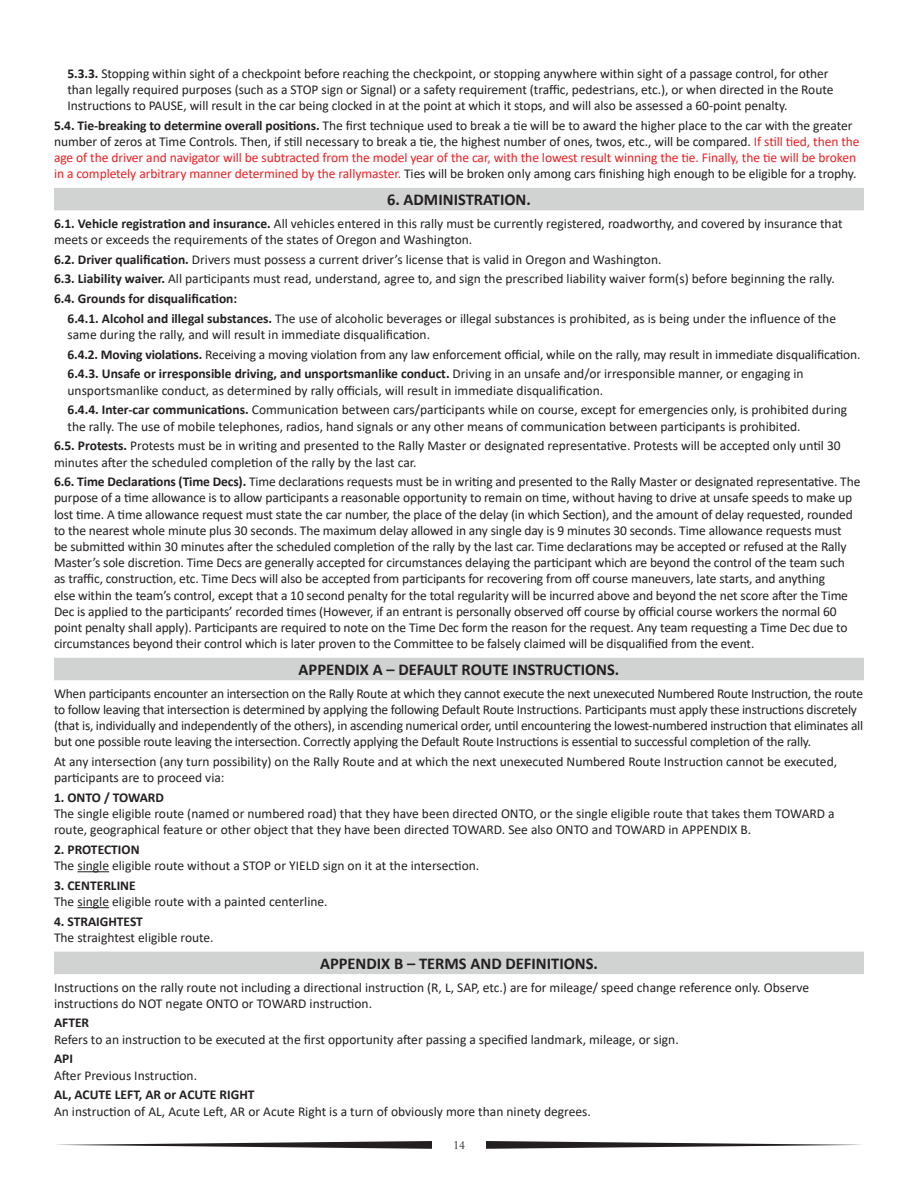
<style>
.page{position:relative;width:918px;height:1188px;background:#fff}
.page>*{position:absolute;margin:0;border:0;box-sizing:border-box;transform-origin:0 0}
.t1{font:700 16.5px "Calibri";color:#231f20}
.t2{font:13.5px/16.2px "Calibri";letter-spacing:-.01em;color:#231f20}
.t3{font:700 13.5px "Calibri";color:#231f20}
.t4{font:10.5px "Trajan Pro";color:#231f20}
.s1{font-weight:700}
.s2{color:#ed2024}
</style>
<div class="page">
<svg style="left:56px;top:1141px;width:376px;height:8px"></svg>
<svg style="left:486px;top:1141px;width:376px;height:8px"></svg>
<div style="left:54px;top:188px;width:810px;height:22px;background:#d1d2d2"></div>
<div style="left:54px;top:658px;width:810px;height:22px;background:#d1d2d2"></div>
<hr style="left:77px;top:871px;width:32px;height:1px;background:#231f20">
<hr style="left:77px;top:907px;width:32px;height:1px;background:#231f20">
<div style="left:54px;top:952px;width:810px;height:22px;background:#d1d2d2"></div>
<p class="t2" style="left:68px;top:65px;width:767px"><span class="s1">5.3.3.</span> Stopping within sight of a checkpoint before reaching the checkpoint, or stopping anywhere within sight of a passage control, for other than legally required purposes (such as a STOP sign or Signal) or a safety requirement (traffic, pedestrians, etc.), or when directed in the Route<br>Instructions to PAUSE, will result in the car being clocked in at the point at which it stops, and will also be assessed a 60-point penalty.</p>
<p class="t2" style="left:54px;top:117px;width:807px"><span class="s1">5.4. Tie-breaking to determine overall positions.</span> The first technique used to break a tie will be to award the higher place to the car with the greater number of zeros at Time Controls. Then, if still necessary to break a tie, the highest number of ones, twos, etc., will be compared. <span class="s2">If still tied, then the age of the driver and navigator will be subtracted from the model year of the car, with the lowest result winning the tie. Finally, the tie will be broken in a completely arbitrary manner determined by the rallymaster.</span> Ties will be broken only among cars finishing high enough to be eligible for a trophy.</p>
<p class="t1" style="left:387px;top:188px;width:145px">6. ADMINISTRATION.</p>
<p class="t2" style="left:54px;top:215px;width:790px"><span class="s1">6.1. Vehicle registration and insurance.</span> All vehicles entered in this rally must be currently registered, roadworthy, and covered by insurance that meets or exceeds the requirements of the states of Oregon and Washington.</p>
<p class="t2" style="left:54px;top:249px;width:782px;line-height:19.6px"><span class="s1">6.2. Driver qualification.</span> Drivers must possess a current driver’s license that is valid in Oregon and Washington.<br><span class="s1">6.3. Liability waiver.</span> All participants must read, understand, agree to, and sign the prescribed liability waiver form(s) before beginning the rally.<br><span class="s1">6.4. Grounds for disqualification:</span></p>
<p class="t2" style="left:68px;top:310px;width:770px"><span class="s1">6.4.1. Alcohol and illegal substances.</span> The use of alcoholic beverages or illegal substances is prohibited, as is being under the influence of the same during the rally, and will result in immediate disqualification.</p>
<p class="t2" style="left:68px;top:344px;width:795px;line-height:19.6px"><span class="s1">6.4.2. Moving violations.</span> Receiving a moving violation from any law enforcement official, while on the rally, may result in immediate disqualification.<br><span class="s1">6.4.3. Unsafe or irresponsible driving, and unsportsmanlike conduct.</span> Driving in an unsafe and/or irresponsible manner, or engaging in</p>
<p class="t2" style="left:68px;top:380px;width:781px;line-height:19.6px">unsportsmanlike conduct, as determined by rally officials, will result in immediate disqualification.<br><span class="s1">6.4.4. Inter-car communications.</span> Communication between cars/participants while on course, except for emergencies only, is prohibited during</p>
<p class="t2" style="left:54px;top:416px;width:788px;line-height:19.6px;text-indent:14px">the rally. The use of mobile telephones, radios, hand signals or any other means of communication between participants is prohibited.<br><span class="s1">6.5. Protests.</span> Protests must be in writing and presented to the Rally Master or designated representative. Protests will be accepted only until 30</p>
<p class="t2" style="left:54px;top:452px;width:808px;line-height:19.6px">minutes after the scheduled completion of the rally by the last car.<br><span class="s1">6.6. Time Declarations (Time Decs).</span> Time declarations requests must be in writing and presented to the Rally Master or designated representative. The</p>
<p class="t2" style="left:54px;top:490px;width:800px">purpose of a time allowance is to allow participants a reasonable opportunity to remain on time, without having to drive at unsafe speeds to make up lost time. A time allowance request must state the car number, the place of the delay (in which Section), and the amount of delay requested, rounded to the nearest whole minute plus 30 seconds. The maximum delay allowed in any single day is 9 minutes 30 seconds. Time allowance requests must be submitted within 30 minutes after the scheduled completion of the rally by the last car. Time declarations may be accepted or refused at the Rally Master’s sole discretion. Time Decs are generally accepted for circumstances delaying the participant which are beyond the control of the team such as traffic, construction, etc. Time Decs will also be accepted from participants for recovering from off course maneuvers, late starts, and anything<br>else within the team’s control, except that a 10 second penalty for the total regularity will be incurred above and beyond the net score after the Time Dec is applied to the participants’ recorded times (However, if an entrant is personally observed off course by official course workers the normal 60 point penalty shall apply). Participants are required to note on the Time Dec form the reason for the request. Any team requesting a Time Dec due to circumstances beyond their control which is later proven to the Committee to be falsely claimed will be disqualified from the event.</p>
<p class="t1" style="left:299px;top:658px;width:322px">APPENDIX A – DEFAULT ROUTE INSTRUCTIONS.</p>
<p class="t2" style="left:54px;top:685px;width:811px">When participants encounter an intersection on the Rally Route at which they cannot execute the next unexecuted Numbered Route Instruction, the route to follow leaving that intersection is determined by applying the following Default Route Instructions. Participants must apply these instructions discretely (that is, individually and independently of the others), in ascending numerical order, until encountering the lowest-numbered instruction that eliminates all but one possible route leaving the intersection. Correctly applying the Default Route Instructions is essential to successful completion of the rally.</p>
<p class="t2" style="left:54px;top:753px;width:785px">At any intersection (any turn possibility) on the Rally Route and at which the next unexecuted Numbered Route Instruction cannot be executed, participants are to proceed via:</p>
<p class="t3" style="left:54px;top:788px;width:112px">1. ONTO / TOWARD</p>
<p class="t2" style="left:54px;top:805px;width:782px">The single eligible route (named or numbered road) that they have been directed ONTO, or the single eligible route that takes them TOWARD a route, geographical feature or other object that they have been directed TOWARD. See also ONTO and TOWARD in APPENDIX B.</p>
<p class="t3" style="left:54px;top:840px;width:87px">2. PROTECTION</p>
<p class="t2" style="left:54px;top:857px;width:427px">The single eligible route without a STOP or YIELD sign on it at the intersection.</p>
<p class="t3" style="left:54px;top:876px;width:83px">3. CENTERLINE</p>
<p class="t2" style="left:54px;top:893px;width:275px">The single eligible route with a painted centerline.</p>
<p class="t3" style="left:54px;top:912px;width:91px">4. STRAIGHTEST</p>
<p class="t2" style="left:54px;top:929px;width:161px">The straightest eligible route.</p>
<p class="t1" style="left:320px;top:951px;width:280px">APPENDIX B – TERMS AND DEFINITIONS.</p>
<p class="t2" style="left:54px;top:979px;width:757px">Instructions on the rally route not including a directional instruction (R, L, SAP, etc.) are for mileage/ speed change reference only. Observe instructions do NOT negate ONTO or TOWARD instruction.</p>
<p class="t3" style="left:54px;top:1013px;width:37px">AFTER</p>
<p class="t2" style="left:54px;top:1031px;width:626px">Refers to an instruction to be executed at the first opportunity after passing a specified landmark, mileage, or sign.</p>
<p class="t3" style="left:54px;top:1049px;width:20px">API</p>
<p class="t2" style="left:54px;top:1067px;width:145px">After Previous Instruction.</p>
<p class="t3" style="left:54px;top:1085px;width:202px">AL, ACUTE LEFT, AR or ACUTE RIGHT</p>
<p class="t2" style="left:54px;top:1103px;width:538px">An instruction of AL, Acute Left, AR or Acute Right is a turn of obviously more than ninety degrees.</p>
<p class="t4" style="left:453px;top:1138px;width:13px">14</p>
</div>
